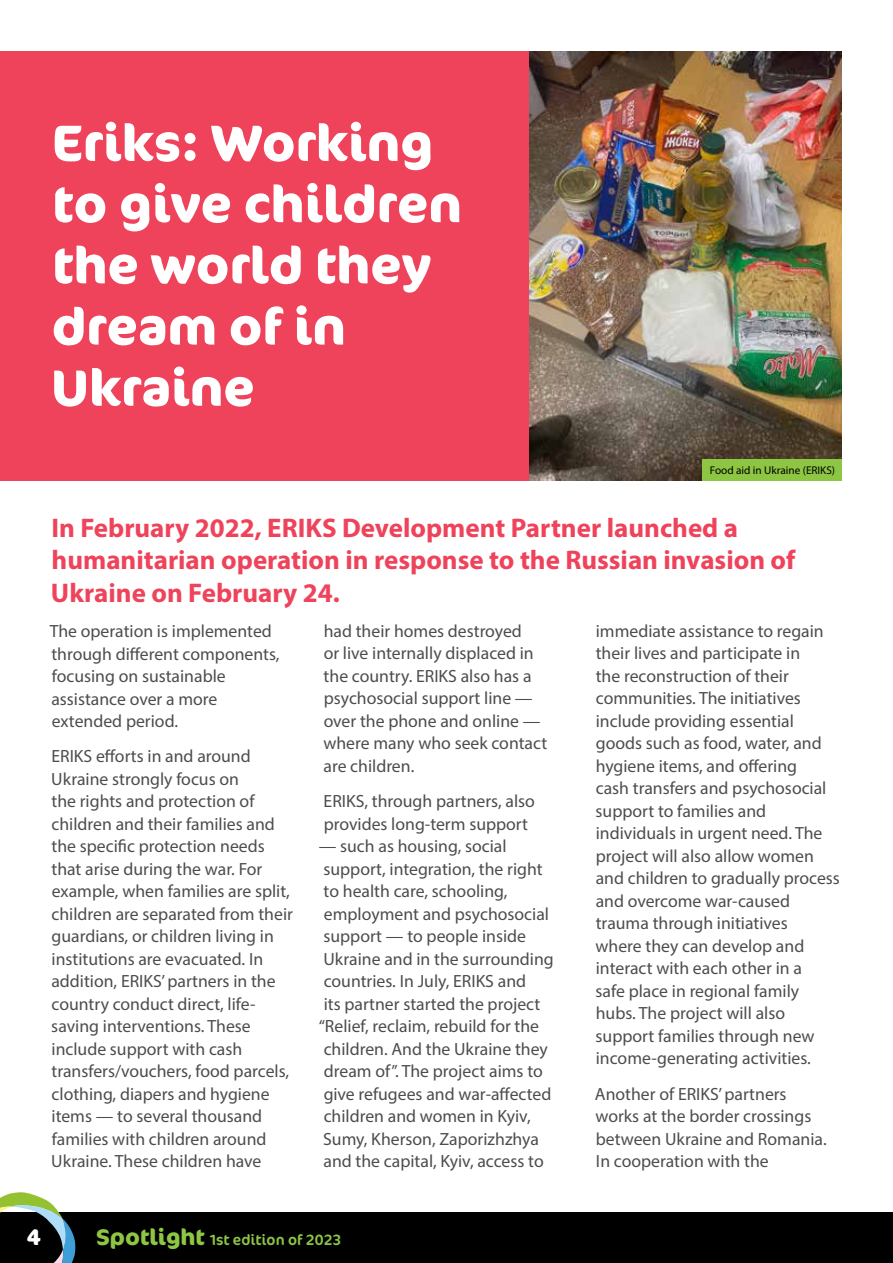
<style>
.page{position:relative;width:893px;height:1263px;background:#fff}
.page>*{position:absolute;margin:0;border:0;box-sizing:border-box;transform-origin:0 0}
.t1{font:700 51px/61.2px "Cocon";color:#fff}
.t2{font:700 27px/32.4px "Myriad Pro";color:#ef435b}
.t3{font:700 22.5px "Cocon";color:#fff}
.t4{font:17.7px/22.5px "Myriad Pro";color:#4d4d4f}
.t5{font:15px "Cocon";color:#8dc643}
.t6{font:11.25px "Myriad Pro";color:#000}
.s1{font-weight:700;font-size:22.5px}
</style>
<div class="page">
<div style="left:0;top:1212px;width:893px;height:51px;background:#000"></div>
<svg style="left:0;top:1192px;width:75px;height:71px"></svg>
<div style="left:0;top:51px;width:529px;height:429px;background:#ef435b"></div>
<img style="left:529px;top:51px;width:313px;height:429px">
<div style="left:703px;top:459px;width:139px;height:21px;background:#8dc643"></div>
<h1 class="t1" style="left:51px;top:114px;width:412px">Eriks: Working to give children the world they dream of in<br>Ukraine</h1>
<p class="t6" style="left:710px;top:463px;width:127px">Food aid in Ukraine (ERIKS)</p>
<h2 class="t2" style="left:51px;top:511px;width:746px">In February 2022, ERIKS Development Partner launched a humanitarian operation in response to the Russian invasion of<br>Ukraine on February 24.</h2>
<p class="t4" style="left:50px;top:619px;width:231px">The operation is implemented through different components, focusing on sustainable assistance over a more extended period.</p>
<p class="t4" style="left:51px;top:745px;width:243px">ERIKS efforts in and around<br>Ukraine strongly focus on<br>the rights and protection of children and their families and the specific protection needs that arise during the war. For example, when families are split, children are separated from their guardians, or children living in institutions are evacuated. In addition, ERIKS’ partners in the country conduct direct, life&shy;saving interventions. These include support with cash transfers/vouchers, food parcels, clothing, diapers and hygiene items — to several thousand families with children around<br>Ukraine. These children have</p>
<p class="t4" style="left:596px;top:619px;width:246px">immediate assistance to regain their lives and participate in<br>the reconstruction of their communities. The initiatives include providing essential goods such as food, water, and hygiene items, and offering<br>cash transfers and psychosocial support to families and individuals in urgent need. The project will also allow women and children to gradually process and overcome war-caused trauma through initiatives<br>where they can develop and interact with each other in a<br>safe place in regional family hubs. The project will also support families through new income-generating activities.</p>
<p class="t4" style="left:595px;top:1082px;width:233px">Another of ERIKS’ partners works at the border crossings between Ukraine and Romania.<br>In cooperation with the</p>
<p class="t4" style="left:323px;top:619px;width:225px">had their homes destroyed<br>or live internally displaced in the country. ERIKS also has a psychosocial support line — over the phone and online — where many who seek contact are children.</p>
<p class="t4" style="left:324px;top:790px;width:213px">ERIKS, through partners, also provides long-term support</p>
<p class="t4" style="left:319px;top:835px;width:237px">— such as housing, social support, integration, the right to health care, schooling, employment and psychosocial support — to people inside<br>Ukraine and in the surrounding countries. In July, ERIKS and<br>its partner started the project “Relief, reclaim, rebuild for the children. And the Ukraine they dream of”. The project aims to give refugees and war-affected children and women in Kyiv,<br>Sumy, Kherson, Zaporizhzhya and the capital, Kyiv, access to</p>
<p class="t3" style="left:27px;top:1224px;width:15px">4</p>
<p class="t5" style="left:96px;top:1231px;width:247px"><span class="s1">Spotlight</span> 1st edition of 2023</p>
</div>
